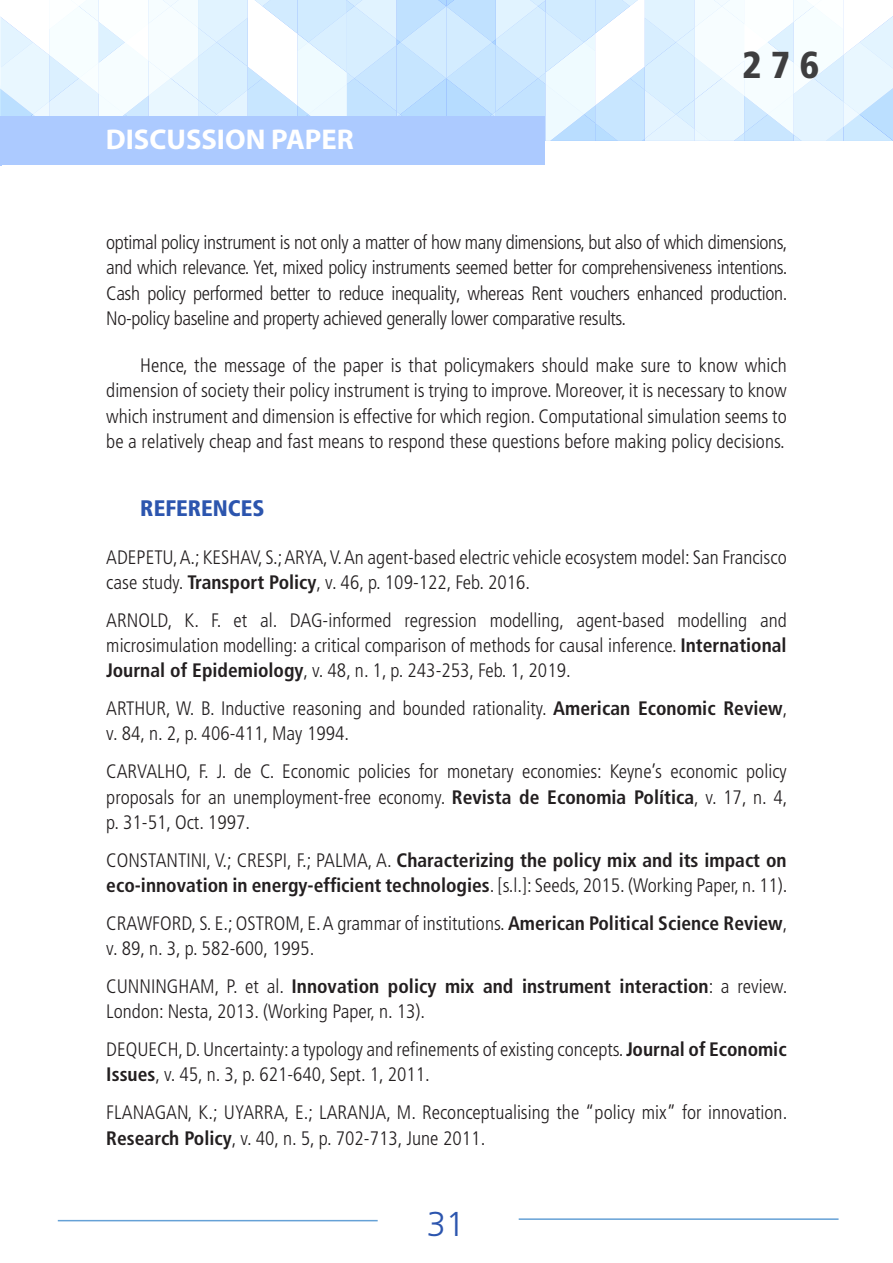
<style>
.page{position:relative;width:893px;height:1263px;background:#fff}
.page>*{position:absolute;margin:0;border:0;box-sizing:border-box;transform-origin:0 0}
.t1{font:900 condensed 37.5px "Frutiger LT Pro";color:#3e3e3f}
.t2{font:300 34.5px "Frutiger LT Pro";color:#2c55ae}
.t3{font:700 28.65px "Myriad Pro";color:#fff}
.Referência_Título_Pr{font:900 condensed 22.5px "Frutiger LT Pro";color:#2c55ae}
.referencias_texto{font:condensed 19.5px/25.2px "Frutiger 47 Light";color:#231f20}
.texto_corrido{font:300 condensed 19.5px/25.5px "Frutiger LT Pro";letter-spacing:-.01em;color:#231f20;text-align:justify}
.referencias_texto-2{font:700 condensed 19.5px/25.2px "Frutiger LT Pro";color:#231f20}
.s1{font-family:"Frutiger LT Pro";font-weight:700}
.s2{font-family:"Frutiger 47 Light";font-weight:400}
</style>
<div class="page">
<hr style="left:0;top:117px;width:1px;height:49px;background:#accaff">
<svg style="left:0;top:0;width:893px;height:141px"></svg>
<div style="left:0;top:116px;width:544px;height:48px;background:#accaff"></div>
<hr style="left:519px;top:1218px;width:319px;height:2px;background:#65a1d6">
<hr style="left:58px;top:1220px;width:320px;height:1px;background:#65a1d6">
<h3 class="t3" style="left:106px;top:121px;width:250px">DISCUSSION PAPER</h3>
<h1 class="t1" style="left:742px;top:42px;width:79px">276</h1>
<p class="texto_corrido" style="left:106px;top:229px;width:683px">optimal policy instrument is not only a matter of how many dimensions, but also of which dimensions, and which relevance. Yet, mixed policy instruments seemed better for comprehensiveness intentions.<br>Cash policy performed better to reduce inequality, whereas Rent vouchers enhanced production.<br>No-policy baseline and property achieved generally lower comparative results.</p>
<p class="texto_corrido" style="left:106px;top:352px;width:682px;text-indent:34px">Hence, the message of the paper is that policymakers should make sure to know which dimension of society their policy instrument is trying to improve. Moreover, it is necessary to know which instrument and dimension is effective for which region. Computational simulation seems to be a relatively cheap and fast means to respond these questions before making policy decisions.</p>
<p class="Referência_Título_Pr" style="left:140px;top:495px;width:126px">REFERENCES</p>
<p class="referencias_texto" style="left:106px;top:545px;width:682px">ADEPETU, A.; KESHAV, S.; ARYA, V. An agent-based electric vehicle ecosystem model: San Francisco case study. <span class="s1">Transport Policy</span>, v. 46, p. 109-122, Feb. 2016.</p>
<p class="referencias_texto" style="left:106px;top:608px;width:682px;text-align:justify">ARNOLD, K. F. et al. DAG-informed regression modelling, agent-based modelling and microsimulation modelling: a critical comparison of methods for causal inference. <span class="s1">International Journal of Epidemiology</span>, v. 48, n. 1, p. 243-253, Feb. 1, 2019.</p>
<p class="referencias_texto" style="left:106px;top:696px;width:683px">ARTHUR, W. B. Inductive reasoning and bounded rationality. <span class="s1">American Economic Review</span>, v. 84, n. 2, p. 406-411, May 1994.</p>
<p class="referencias_texto" style="left:106px;top:759px;width:683px;text-align:justify">CARVALHO, F. J. de C. Economic policies for monetary economies: Keyne’s economic policy proposals for an unemployment-free economy. <span class="s1">Revista de Economia Política</span>, v. 17, n. 4, p. 31-51, Oct. 1997.</p>
<p class="referencias_texto-2" style="left:106px;top:847px;width:683px"><span class="s2">CONSTANTINI, V.; CRESPI, F.; PALMA, A.</span> Characterizing the policy mix and its impact on eco-innovation in energy-efficient technologies<span class="s2">. [s.l.]: Seeds, 2015. (Working Paper, n. 11).</span></p>
<p class="referencias_texto" style="left:106px;top:911px;width:683px">CRAWFORD, S. E.; OSTROM, E. A grammar of institutions. <span class="s1">American Political Science Review</span>, v. 89, n. 3, p. 582-600, 1995.</p>
<p class="referencias_texto" style="left:106px;top:974px;width:683px">CUNNINGHAM, P. et al. <span class="s1">Innovation policy mix and instrument interaction</span>: a review.<br>London: Nesta, 2013. (Working Paper, n. 13).</p>
<p class="referencias_texto" style="left:106px;top:1037px;width:682px">DEQUECH, D. Uncertainty: a typology and refinements of existing concepts. <span class="s1">Journal of Economic<br>Issues</span>, v. 45, n. 3, p. 621-640, Sept. 1, 2011.</p>
<p class="referencias_texto" style="left:106px;top:1100px;width:683px">FLANAGAN, K.; UYARRA, E.; LARANJA, M. Reconceptualising the “policy mix” for innovation.<br><span class="s1">Research Policy</span>, v. 40, n. 5, p. 702-713, June 2011.</p>
<h2 class="t2" style="left:427px;top:1204px;width:40px">31</h2>
</div>
